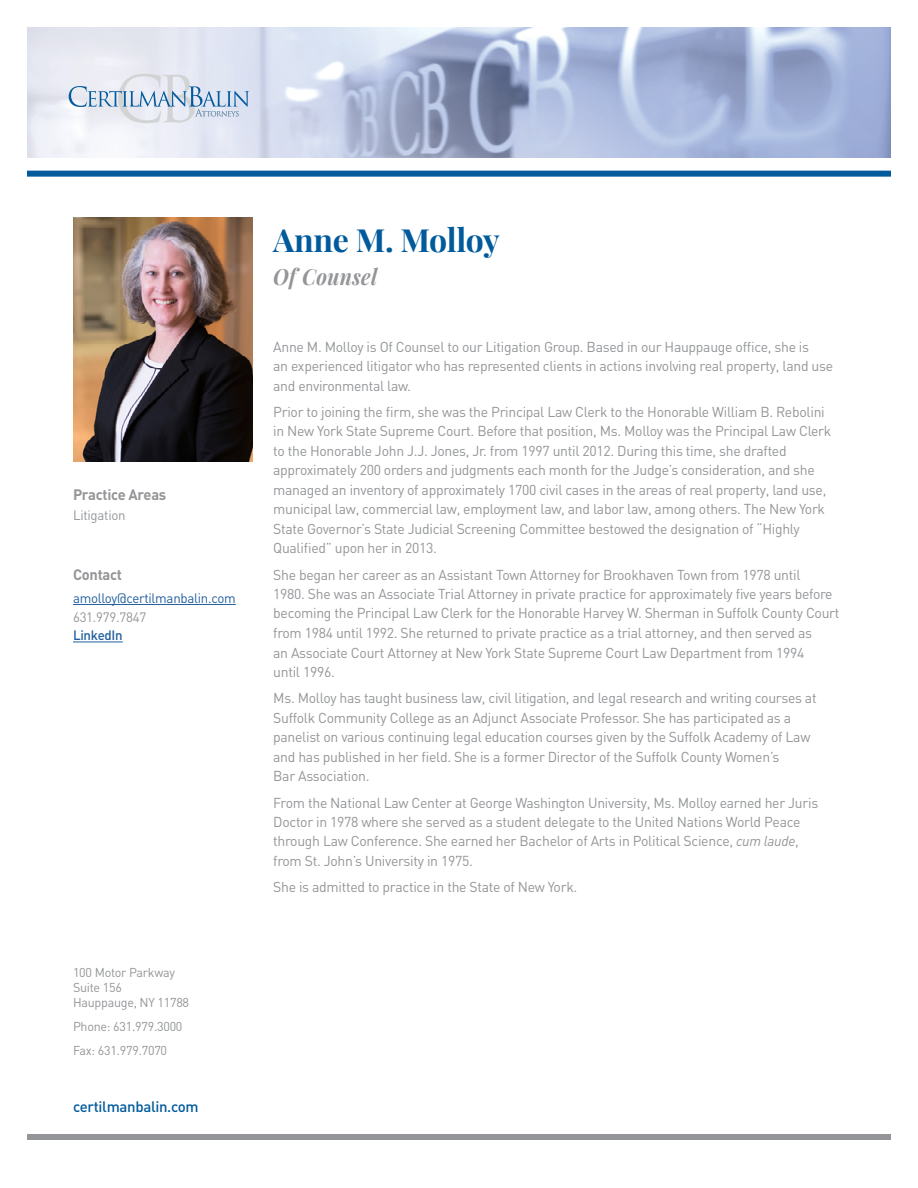
<style>
.page{position:relative;width:918px;height:1188px;background:#fff}
.page>*{position:absolute;margin:0;border:0;box-sizing:border-box;transform-origin:0 0}
.t1{font:700 31.95px "Playfair Display";letter-spacing:-.015em;color:#005a9c}
.t2{font:italic 700 22.35px "Playfair Display";letter-spacing:.02em;color:#939598;scale:.9 1}
.t3{font:700 15px "DIN";letter-spacing:-.02em;color:#939598}
.t4{font:500 15px "DIN";letter-spacing:-.02em;color:#005a9c}
.t5{font:14.25px/19.5px "DIN";letter-spacing:-.02em;color:#939598}
.t6{font:13.5px "DIN";letter-spacing:-.02em;color:#215e9e}
.t7{font:13.5px "DIN";letter-spacing:-.02em;color:#939598}
.t8{font:500 13.5px "DIN";letter-spacing:-.02em;color:#215e9e}
.t9{font:12.75px/15px "DIN";letter-spacing:-.02em;color:#939598}
.s1{font-style:italic}
</style>
<div class="page">
<div style="left:27px;top:171px;width:864px;height:6px;background:#005a9c"></div>
<div style="left:27px;top:1134px;width:864px;height:6px;background:#939598"></div>
<img style="left:27px;top:27px;width:864px;height:131px">
<hr style="left:73px;top:604px;width:163px;height:1px;background:#215e9e">
<hr style="left:73px;top:641px;width:50px;height:1px;background:#215e9e">
<svg style="left:69px;top:74px;width:180px;height:49px;background:#d0dae8"></svg>
<img style="left:73px;top:218px;width:180px;height:244px">
<p class="t3" style="left:73px;top:484px;width:95px">Practice Areas</p>
<p class="t7" style="left:73px;top:506px;width:54px">Litigation</p>
<p class="t3" style="left:73px;top:564px;width:50px">Contact</p>
<p class="t6" style="left:73px;top:589px;width:164px">amolloy@certilmanbalin.com</p>
<p class="t7" style="left:73px;top:609px;width:75px">631.979.7847</p>
<p class="t8" style="left:73px;top:627px;width:51px">LinkedIn</p>
<p class="t9" style="left:73px;top:965px;width:118px">100 Motor Parkway<br>Suite 156<br>Hauppauge, NY 11788</p>
<p class="t9" style="left:73px;top:1014px;width:111px;line-height:23.9px">Phone: 631.979.3000<br>Fax: 631.979.7070</p>
<p class="t4" style="left:73px;top:1097px;width:127px">certilmanbalin.com</p>
<h1 class="t1" style="left:273px;top:215px;width:228px">Anne M. Molloy</h1>
<h2 class="t2" style="left:273px;top:259px;width:117px">Of Counsel</h2>
<p class="t5" style="left:273px;top:336px;width:561px">Anne M. Molloy is Of Counsel to our Litigation Group. Based in our Hauppauge office, she is<br>an experienced litigator who has represented clients in actions involving real property, land use and environmental law.</p>
<p class="t5" style="left:273px;top:402px;width:560px">Prior to joining the firm, she was the Principal Law Clerk to the Honorable William B. Rebolini in New York State Supreme Court. Before that position, Ms. Molloy was the Principal Law Clerk to the Honorable John J.J. Jones, Jr. from 1997 until 2012. During this time, she drafted approximately 200 orders and judgments each month for the Judge’s consideration, and she managed an inventory of approximately 1700 civil cases in the areas of real property, land use, municipal law, commercial law, employment law, and labor law, among others. The New York State Governor’s State Judicial Screening Committee bestowed the designation of “Highly Qualified” upon her in 2013.</p>
<p class="t5" style="left:273px;top:564px;width:568px">She began her career as an Assistant Town Attorney for Brookhaven Town from 1978 until<br>1980. She was an Associate Trial Attorney in private practice for approximately five years before becoming the Principal Law Clerk for the Honorable Harvey W. Sherman in Suffolk County Court from 1984 until 1992. She returned to private practice as a trial attorney, and then served as<br>an Associate Court Attorney at New York State Supreme Court Law Department from 1994<br>until 1996.</p>
<p class="t5" style="left:273px;top:688px;width:545px">Ms. Molloy has taught business law, civil litigation, and legal research and writing courses at Suffolk Community College as an Adjunct Associate Professor. She has participated as a panelist on various continuing legal education courses given by the Suffolk Academy of Law and has published in her field. She is a former Director of the Suffolk County Women’s<br>Bar Association.</p>
<p class="t5" style="left:273px;top:792px;width:547px">From the National Law Center at George Washington University, Ms. Molloy earned her Juris Doctor in 1978 where she served as a student delegate to the United Nations World Peace through Law Conference. She earned her Bachelor of Arts in Political Science, <span class="s1">cum laude</span>, from St. John’s University in 1975.</p>
<p class="t5" style="left:273px;top:877px;width:306px">She is admitted to practice in the State of New York.</p>
</div>
